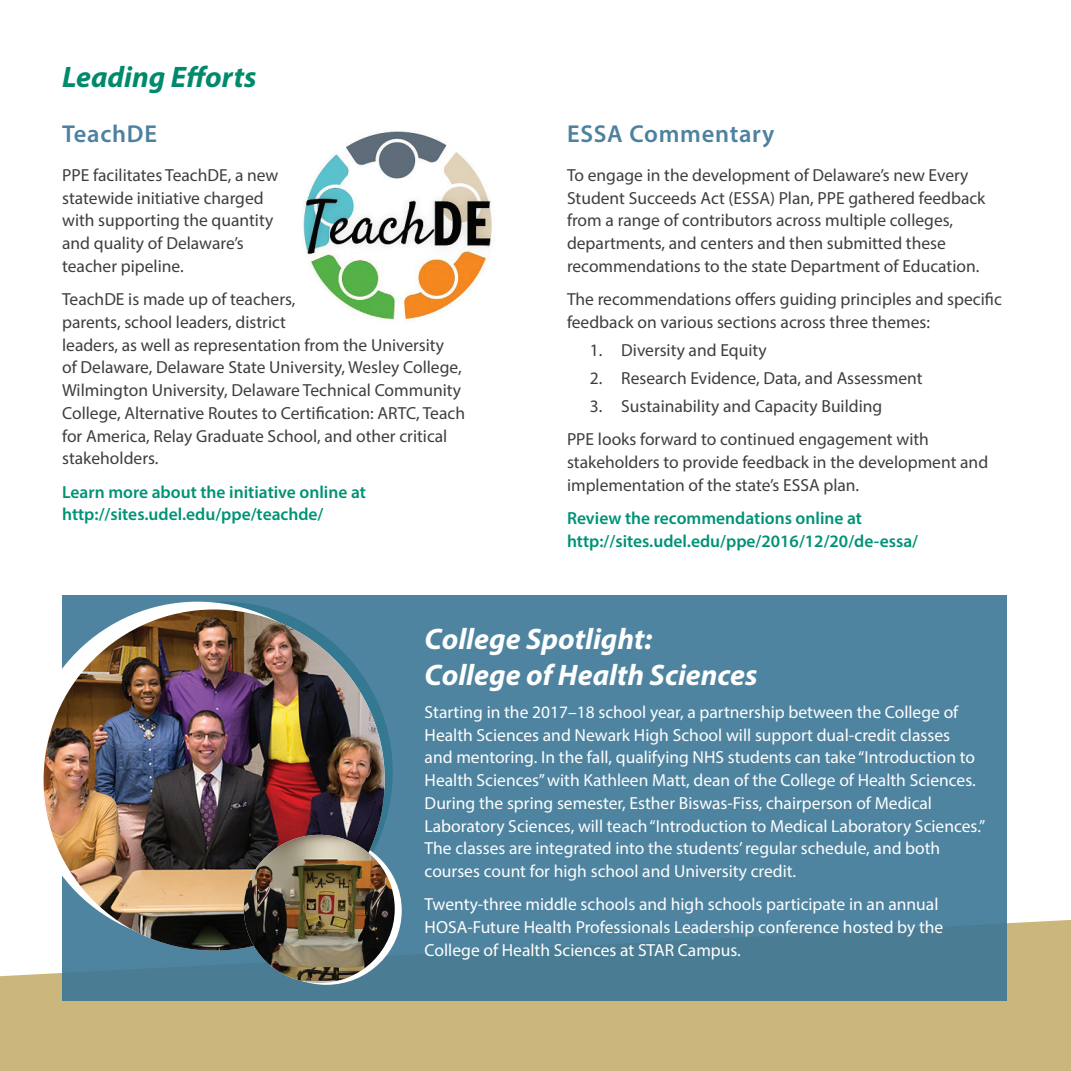
<style>
.page{position:relative;width:1071px;height:1071px;background:#fff}
.page>*{position:absolute;margin:0;border:0;box-sizing:border-box;transform-origin:0 0}
.t1{font:italic 700 29.75px/35.7px "Myriad Pro";color:#fff}
.t2{font:italic 700 29.75px "Myriad Pro";color:#008a6c}
.t3{font:600 24.5px "Myriad Pro";letter-spacing:.03em;color:#4d81a0}
.t4{font:17.5px/22.8px "Myriad Pro";color:#3e3e3f}
.t5{font:17.5px/22.8px "Myriad Pro";color:#fff}
.t6{font:600 17.5px/22.8px "Myriad Pro";color:#009276}
</style>
<div class="page">
<div style="left:0;top:920px;width:1071px;height:151px;background:#cbb67b"></div>
<div style="left:62px;top:595px;width:945px;height:405px;background:linear-gradient(to right,#4c819c,#4f83a0)"></div>
<div style="left:27px;top:602px;width:341px;height:341px;background:#fff;border-radius:50%"></div>
<img style="left:300px;top:128px;width:196px;height:196px;border-radius:98px">
<img style="left:44px;top:609px;width:341px;height:342px;border-radius:171px">
<img style="left:244px;top:835px;width:151px;height:148px">
<h1 class="t2" style="left:62px;top:57px;width:196px">Leading Efforts</h1>
<h2 class="t3" style="left:62px;top:118px;width:96px">TeachDE</h2>
<p class="t4" style="left:62px;top:163px;width:218px">PPE facilitates TeachDE, a new statewide initiative charged with supporting the quantity and quality of Delaware’s teacher pipeline.</p>
<p class="t4" style="left:62px;top:287px;width:404px">TeachDE is made up of teachers,<br>parents, school leaders, district<br>leaders, as well as representation from the University<br>of Delaware, Delaware State University, Wesley College, Wilmington University, Delaware Technical Community College, Alternative Routes to Certification: ARTC, Teach for America, Relay Graduate School, and other critical stakeholders.</p>
<p class="t6" style="left:62px;top:480px;width:305px">Learn more about the initiative online at http://sites.udel.edu/ppe/teachde/</p>
<h2 class="t3" style="left:567px;top:118px;width:209px">ESSA Commentary</h2>
<p class="t4" style="left:567px;top:163px;width:420px">To engage in the development of Delaware’s new Every Student Succeeds Act (ESSA) Plan, PPE gathered feedback from a range of contributors across multiple colleges, departments, and centers and then submitted these recommendations to the state Department of Education.</p>
<p class="t4" style="left:567px;top:287px;width:436px">The recommendations offers guiding principles and specific feedback on various sections across three themes:</p>
<p class="t4" style="left:590px;top:338px;width:178px">1. Diversity and Equity</p>
<p class="t4" style="left:590px;top:366px;width:334px">2. Research Evidence, Data, and Assessment</p>
<p class="t4" style="left:567px;top:389px;width:363px;line-height:33.2px;text-indent:23px">3. Sustainability and Capacity Building<br>PPE looks forward to continued engagement with</p>
<p class="t4" style="left:567px;top:450px;width:423px">stakeholders to provide feedback in the development and implementation of the state’s ESSA plan.</p>
<p class="t6" style="left:567px;top:506px;width:353px">Review the recommendations online at http://sites.udel.edu/ppe/2016/12/20/de-essa/</p>
<h1 class="t1" style="left:425px;top:620px;width:334px">College Spotlight:<br>College of Health Sciences</h1>
<p class="t5" style="left:425px;top:700px;width:562px">Starting in the 2017–18 school year, a partnership between the College of Health Sciences and Newark High School will support dual-credit classes<br>and mentoring. In the fall, qualifying NHS students can take “Introduction to Health Sciences” with Kathleen Matt, dean of the College of Health Sciences.<br>During the spring semester, Esther Biswas-Fiss, chairperson of Medical Laboratory Sciences, will teach “Introduction to Medical Laboratory Sciences.” The classes are integrated into the students’ regular schedule, and both courses count for high school and University credit.</p>
<p class="t5" style="left:425px;top:893px;width:520px">Twenty-three middle schools and high schools participate in an annual<br>HOSA-Future Health Professionals Leadership conference hosted by the<br>College of Health Sciences at STAR Campus.</p>
</div>
